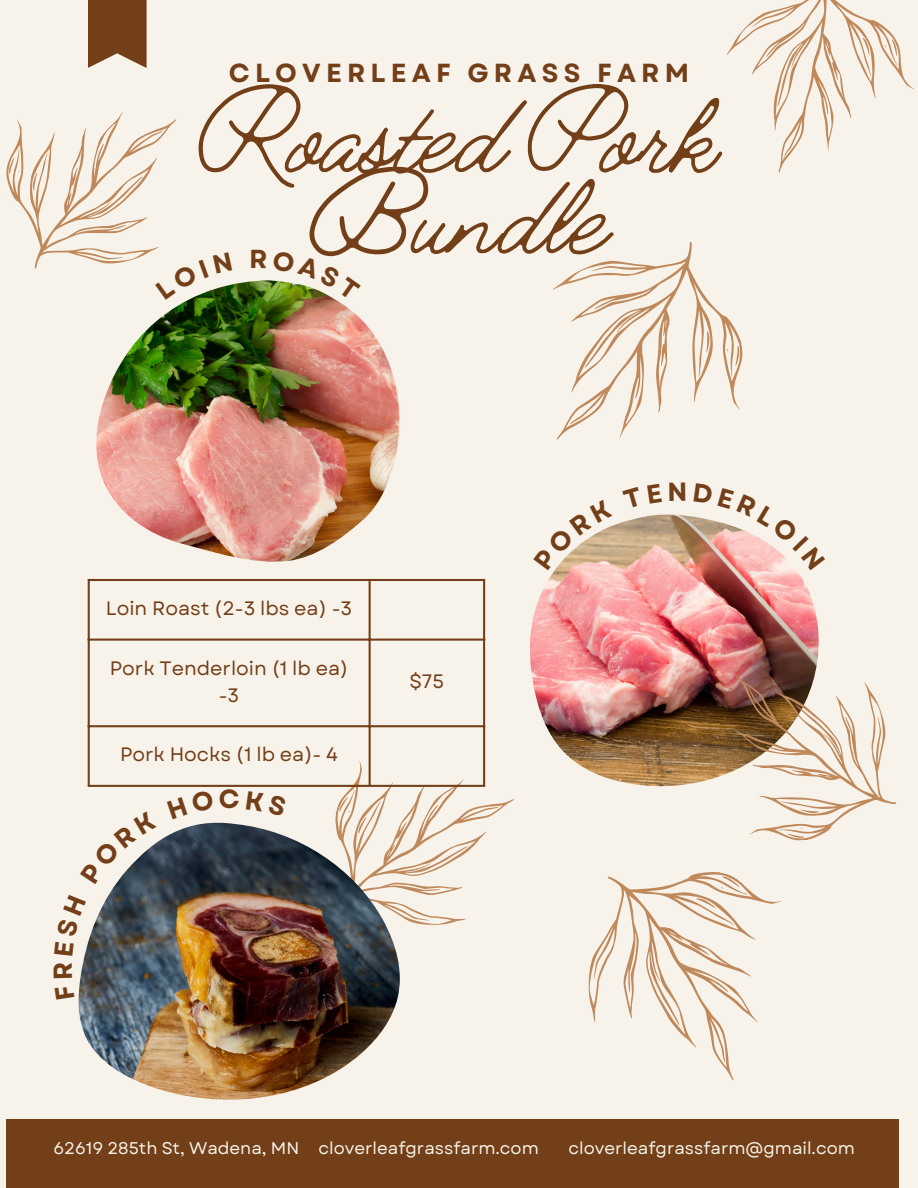
<style>
.page{position:relative;width:918px;height:1188px;background:#f8f3ea}
.page>*{position:absolute;margin:0;border:0;box-sizing:border-box;transform-origin:0 0}
.t1{font:300 128.85px "Jimmy Script";color:#723f18}
.t2{font:700 26.1px "Garet";letter-spacing:.2em;color:#723f18}
.t3{font:19.35px/27px "Garet";color:#723f18;text-align:center}
.t4{font:16.95px "Garet";color:#f8f3ea}
</style>
<div class="page">
<img style="left:96px;top:280px;width:304px;height:282px">
<img style="left:530px;top:515px;width:289px;height:271px">
<svg style="left:313px;top:751px;width:201px;height:174px"></svg>
<img style="left:79px;top:822px;width:321px;height:278px">
<hr style="left:88px;top:581px;width:2px;height:204px;background:#723f18">
<hr style="left:369px;top:581px;width:2px;height:204px;background:#723f18">
<hr style="left:483px;top:581px;width:2px;height:204px;background:#723f18">
<hr style="left:88px;top:579px;width:397px;height:2px;background:#723f18">
<hr style="left:88px;top:639px;width:397px;height:2px;background:#723f18">
<hr style="left:88px;top:725px;width:397px;height:2px;background:#723f18">
<hr style="left:88px;top:785px;width:397px;height:2px;background:#723f18">
<svg style="left:727px;top:0;width:188px;height:173px"></svg>
<svg style="left:729px;top:663px;width:168px;height:178px"></svg>
<div style="left:6px;top:1119px;width:893px;height:69px;background:#723f18"></div>
<div style="left:88px;top:0;width:59px;height:68px;background:#723f18"></div>
<svg style="left:588px;top:872px;width:194px;height:209px"></svg>
<svg style="left:720px;top:876px;width:22px;height:13px"></svg>
<svg style="left:694px;top:897px;width:23px;height:11px"></svg>
<svg style="left:553px;top:242px;width:190px;height:198px"></svg>
<svg style="left:727px;top:346px;width:15px;height:20px"></svg>
<svg style="left:703px;top:330px;width:9px;height:23px"></svg>
<svg style="left:6px;top:112px;width:226px;height:188px"></svg>
<svg style="left:273px;top:280px;width:88px;height:20px"></svg>
<svg style="left:533px;top:515px;width:79px;height:55px"></svg>
<svg style="left:694px;top:515px;width:125px;height:55px"></svg>
<svg style="left:79px;top:894px;width:7px;height:61px"></svg>
<svg style="left:80px;top:822px;width:77px;height:62px"></svg>
<h2 class="t2" style="left:229px;top:54px;width:462px">CLOVERLEAF GRASS FARM</h2>
<h2 class="t1" style="left:199px;top:53px;width:522px">RoastedPork</h2>
<h2 class="t1" style="left:309px;top:134px;width:302px">Bundle</h2>
<p class="t2" style="left:249px;top:240px;width:20px">R</p>
<p class="t3" style="left:106px;top:595px;width:248px">Loin Roast (2-3 lbs ea) -3</p>
<p class="t3" style="left:110px;top:655px;width:240px">Pork Tenderloin (1 lb ea) -3</p>
<p class="t3" style="left:120px;top:741px;width:220px">Pork Hocks (1 lb ea)- 4</p>
<h2 class="t3" style="left:409px;top:668px;width:36px">$75</h2>
<p class="t4" style="left:53px;top:1136px;width:487px">62619 285th St, Wadena, MN cloverleafgrassfarm.com</p>
<p class="t4" style="left:568px;top:1136px;width:288px">cloverleafgrassfarm@gmail.com</p>
</div>
